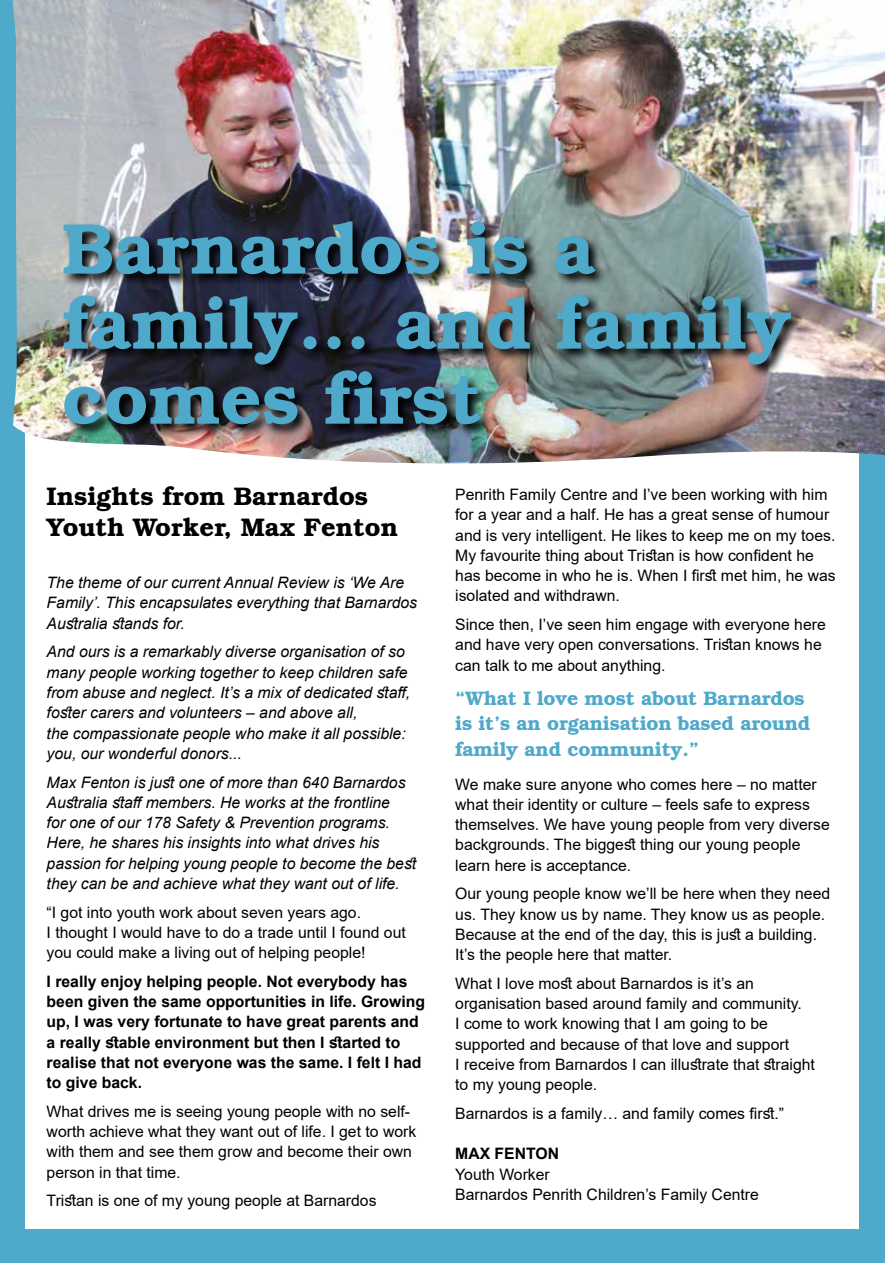
<style>
.page{position:relative;width:885px;height:1263px;background:#fff}
.page>*{position:absolute;margin:0;border:0;box-sizing:border-box;transform-origin:0 0}
.t1{font:600 72px/75px "Bookman Std";color:#4ea9ca}
.t2{font:600 25.5px/31.5px "Bookman Std";color:#000}
.t3{font:600 19.5px/25.5px "Bookman Std";letter-spacing:-.01em;color:#4ea9ca}
.t4{font:15.75px/20.2px "Arial";color:#000}
.t5{font:italic 15.75px/20.2px "Arial";color:#000}
.t6{font:700 15.75px/20.2px "Arial";color:#000}
</style>
<div class="page">
<div style="left:0;top:0;width:884px;height:1263px;background:#4ea9ca"></div>
<div style="left:25px;top:38px;width:833px;height:1191px;background:#fff"></div>
<img style="left:13px;top:0;width:871px;height:465px">
<img style="left:62px;top:219px;width:742px;height:219px">
<h1 class="t1" style="left:62px;top:218px;width:730px">Barnardos is a family… and family comes first</h1>
<h2 class="t2" style="left:47px;top:482px;width:353px">Insights from Barnardos<br>Youth Worker, Max Fenton</h2>
<p class="t5" style="left:47px;top:574px;width:372px">The theme of our current Annual Review is ‘We Are<br>Family’. This encapsulates everything that Barnardos<br>Australia stands for.</p>
<p class="t5" style="left:47px;top:643px;width:365px">And ours is a remarkably diverse organisation of so many people working together to keep children safe from abuse and neglect. It’s a mix of dedicated staff, foster carers and volunteers – and above all,<br>the compassionate people who make it all possible: you, our wonderful donors...</p>
<p class="t5" style="left:47px;top:772px;width:371px">Max Fenton is just one of more than 640 Barnardos Australia staff members. He works at the frontline<br>for one of our 178 Safety &amp; Prevention programs.<br>Here, he shares his insights into what drives his passion for helping young people to become the best they can be and achieve what they want out of life.</p>
<p class="t4" style="left:47px;top:903px;width:360px">“I got into youth work about seven years ago.<br>I thought I would have to do a trade until I found out you could make a living out of helping people!</p>
<p class="t6" style="left:47px;top:973px;width:380px">I really enjoy helping people. Not everybody has been given the same opportunities in life. Growing up, I was very fortunate to have great parents and a really stable environment but then I started to realise that not everyone was the same. I felt I had to give back.</p>
<p class="t4" style="left:47px;top:1103px;width:371px">What drives me is seeing young people with no self&shy;worth achieve what they want out of life. I get to work with them and see them grow and become their own person in that time.</p>
<p class="t4" style="left:47px;top:1191px;width:331px">Tristan is one of my young people at Barnardos</p>
<p class="t4" style="left:455px;top:486px;width:382px">Penrith Family Centre and I’ve been working with him for a year and a half. He has a great sense of humour and is very intelligent. He likes to keep me on my toes.<br>My favourite thing about Tristan is how confident he has become in who he is. When I first met him, he was isolated and withdrawn.</p>
<p class="t4" style="left:455px;top:614px;width:372px">Since then, I’ve seen him engage with everyone here and have very open conversations. Tristan knows he can talk to me about anything.</p>
<p class="t3" style="left:455px;top:687px;width:356px">“What I love most about Barnardos is it’s an organisation based around family and community.”</p>
<p class="t4" style="left:455px;top:775px;width:376px">We make sure anyone who comes here – no matter what their identity or culture – feels safe to express themselves. We have young people from very diverse backgrounds. The biggest thing our young people learn here is acceptance.</p>
<p class="t4" style="left:455px;top:885px;width:376px">Our young people know we’ll be here when they need us. They know us by name. They know us as people.<br>Because at the end of the day, this is just a building.<br>It’s the people here that matter.</p>
<p class="t4" style="left:455px;top:973px;width:361px">What I love most about Barnardos is it’s an organisation based around family and community.<br>I come to work knowing that I am going to be supported and because of that love and support<br>I receive from Barnardos I can illustrate that straight to my young people.</p>
<p class="t4" style="left:455px;top:1103px;width:330px">Barnardos is a family… and family comes first.”</p>
<p class="t6" style="left:455px;top:1145px;width:105px">MAX FENTON</p>
<p class="t4" style="left:455px;top:1165px;width:305px">Youth Worker<br>Barnardos Penrith Children’s Family Centre</p>
</div>
